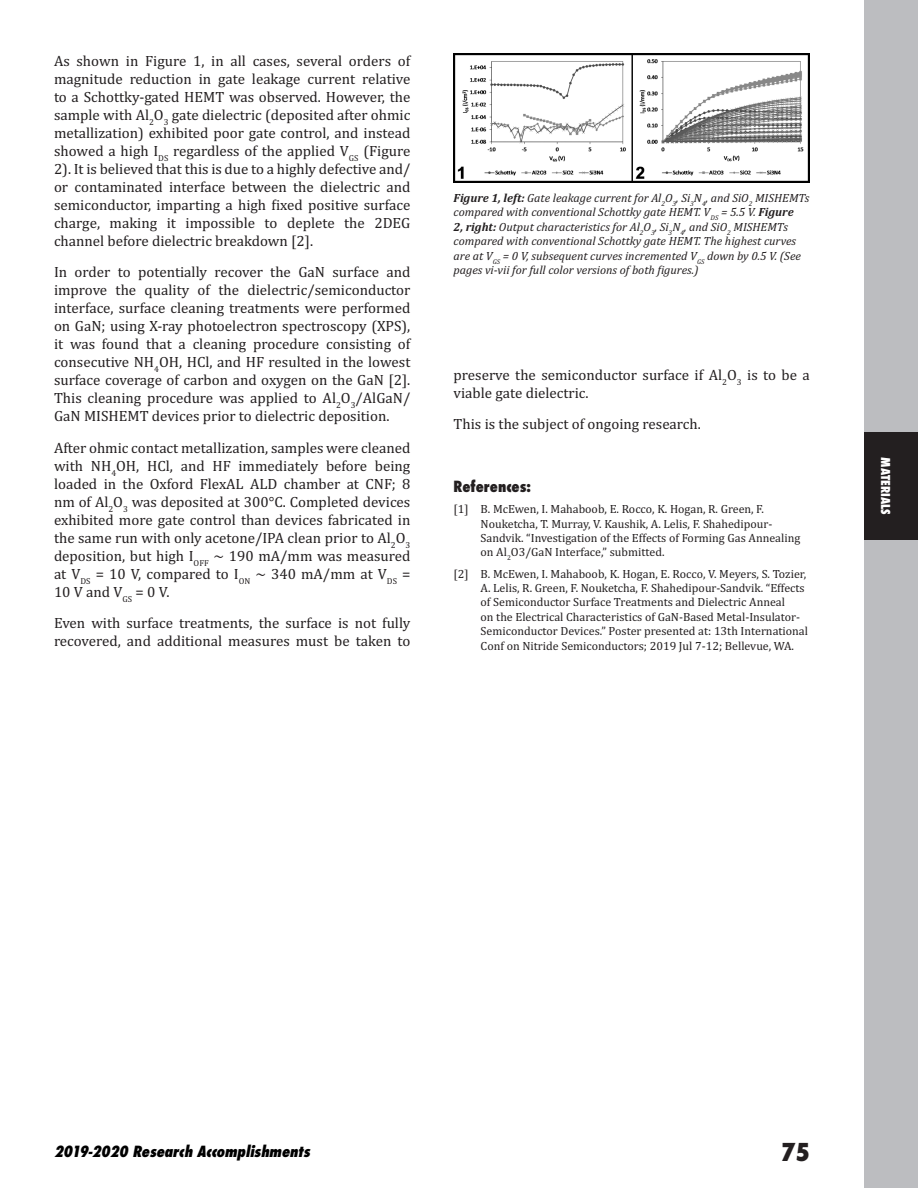
<style>
.page{position:relative;width:918px;height:1188px;background:#fff}
.page>*{position:absolute;margin:0;border:0;box-sizing:border-box;transform-origin:0 0}
.t1{font:800 condensed 24px "Futura";color:#231f20}
.t2{font:15px/18px "Cambria";color:#231f20;text-align:justify}
.t3{font:italic 800 condensed 15px "Futura";color:#000}
.Body_Header{font:800 condensed 15px "Futura";color:#231f20}
.References{font:12px/14.4px "Cambria";color:#231f20}
.Captions{font:italic 12px/14.4px "Cambria";color:#231f20}
.t4{font:800 condensed 12px "Futura";color:#fff}
.s1{font-weight:700}
</style>
<div class="page">
<div style="left:864px;top:0;width:54px;height:1188px;background:#bcbdc0"></div>
<div style="left:864px;top:432px;width:54px;height:108px;background:#231f20"></div>
<img style="left:454px;top:54px;width:356px;height:129px">
<p class="t2" style="left:54px;top:51px;width:358px">As shown in Figure 1, in all cases, several orders of magnitude reduction in gate leakage current relative to a Schottky-gated HEMT was observed. However, the sample with Al<sub>2</sub>O<sub>3</sub> gate dielectric (deposited after ohmic metallization) exhibited poor gate control, and instead showed a high I<sub>DS</sub> regardless of the applied V<sub>GS</sub> (Figure 2). It is believed that this is due to a highly defective and/ or contaminated interface between the dielectric and semiconductor, imparting a high fixed positive surface charge, making it impossible to deplete the 2DEG channel before dielectric breakdown [2].</p>
<p class="t2" style="left:54px;top:263px;width:358px">In order to potentially recover the GaN surface and improve the quality of the dielectric/semiconductor interface, surface cleaning treatments were performed on GaN; using X-ray photoelectron spectroscopy (XPS), it was found that a cleaning procedure consisting of consecutive NH<sub>4</sub>OH, HCl, and HF resulted in the lowest surface coverage of carbon and oxygen on the GaN [2].<br>This cleaning procedure was applied to Al<sub>2</sub>O<sub>3</sub>/AlGaN/ GaN MISHEMT devices prior to dielectric deposition.</p>
<p class="t2" style="left:54px;top:438px;width:358px">After ohmic contact metallization, samples were cleaned with NH<sub>4</sub>OH, HCl, and HF immediately before being loaded in the Oxford FlexAL ALD chamber at CNF; 8 nm of Al<sub>2</sub>O<sub>3</sub> was deposited at 300°C. Completed devices exhibited more gate control than devices fabricated in the same run with only acetone/IPA clean prior to Al<sub>2</sub>O<sub>3 </sub>deposition, but high I<sub>OFF</sub> ~ 190 mA/mm was measured at V<sub>DS</sub> = 10 V, compared to I<sub>ON</sub> ~ 340 mA/mm at V<sub>DS</sub> = 10 V and V<sub>GS</sub> = 0 V.</p>
<p class="t2" style="left:54px;top:614px;width:358px">Even with surface treatments, the surface is not fully recovered, and additional measures must be taken to</p>
<p class="Captions" style="left:454px;top:190px;width:357px"><span class="s1">Figure 1, left:</span> Gate leakage current for Al<sub>2</sub>O<sub>3</sub>, Si<sub>3</sub>N<sub>4</sub>, and SiO<sub>2</sub> MISHEMTs compared with conventional Schottky gate HEMT. V<sub>DS</sub> = 5.5 V. <span class="s1">Figure<br>2, right:</span> Output characteristics for Al<sub>2</sub>O<sub>3</sub>, Si<sub>3</sub>N<sub>4</sub>, and SiO<sub>2</sub> MISHEMTs compared with conventional Schottky gate HEMT. The highest curves are at V<sub>GS</sub> = 0 V, subsequent curves incremented V<sub>GS</sub> down by 0.5 V. (See pages vi-vii for full color versions of both figures.)</p>
<p class="t2" style="left:454px;top:365px;width:358px">preserve the semiconductor surface if Al<sub>2</sub>O<sub>3</sub> is to be a viable gate dielectric.</p>
<p class="t2" style="left:454px;top:415px;width:249px">This is the subject of ongoing research.</p>
<p class="Body_Header" style="left:454px;top:476px;width:79px">References:</p>
<p class="References" style="left:481px;top:502px;width:321px;text-indent:-27px">[1] B. McEwen, I. Mahaboob, E. Rocco, K. Hogan, R. Green, F.<br>Nouketcha, T. Murray, V. Kaushik, A. Lelis, F. Shahedipour-Sandvik. “Investigation of the Effects of Forming Gas Annealing on Al<sub>2</sub>O3/GaN Interface,” submitted.</p>
<p class="References" style="left:481px;top:566px;width:329px;text-indent:-27px">[2] B. McEwen, I. Mahaboob, K. Hogan, E. Rocco, V. Meyers, S. Tozier, A. Lelis, R. Green, F. Nouketcha, F. Shahedipour-Sandvik. “Effects of Semiconductor Surface Treatments and Dielectric Anneal<br>on the Electrical Characteristics of GaN-Based Metal-Insulator-Semiconductor Devices.” Poster presented at: 13th International Conf on Nitride Semiconductors; 2019 Jul 7-12; Bellevue, WA.</p>
<p class="t4" style="left:894px;top:457px;width:59px;rotate:90deg">MATERIALS</p>
<p class="t3" style="left:54px;top:1141px;width:261px">2019-2020 Research Accomplishments</p>
<h1 class="t1" style="left:781px;top:1136px;width:30px">75</h1>
</div>
